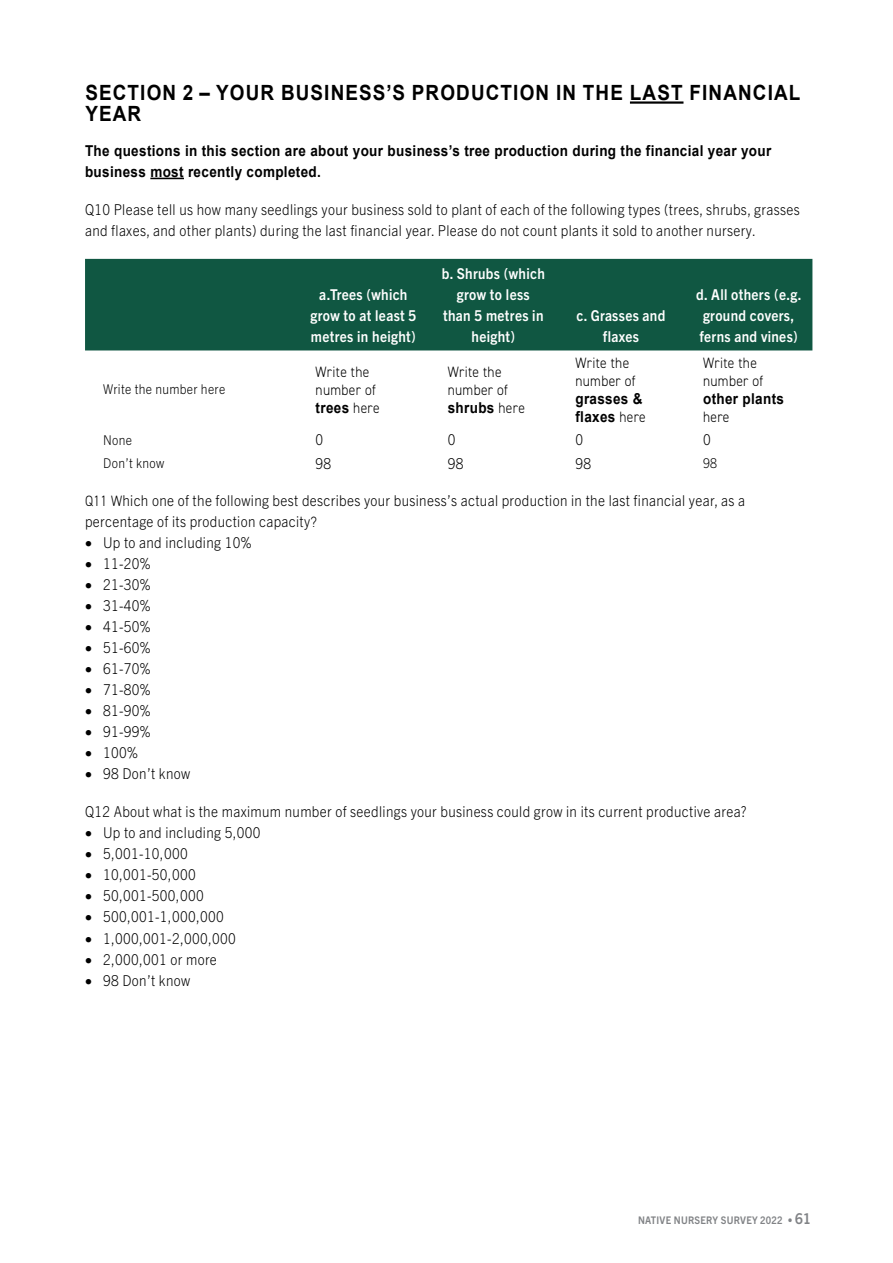
<style>
.page{position:relative;width:893px;height:1263px;background:#fff}
.page>*{position:absolute;margin:0;border:0;box-sizing:border-box;transform-origin:0 0}
.Commentary_text{font:700 21px/21px "Arial";letter-spacing:.06em;color:#000;scale:.9 1}
.Commentary_text-2{font:300 15px/21px "Trade Gothic Next LT Pro";letter-spacing:.025em;color:#000;scale:.9 1}
.Table_Header1{font:700 15px/21px "Trade Gothic Next LT Pro";letter-spacing:.025em;color:#fff;text-align:center;scale:.9 1}
.Commentary_text-3{font:700 15px/21px "Arial";letter-spacing:.025em;color:#000;scale:.9 1}
.Table_Body1{font:300 15px/18px "DIN2014";letter-spacing:.025em;color:#000;scale:.9 1}
.t1{font:300 15px "Trade Gothic Next LT Pro";letter-spacing:.025em;color:#000;scale:.9 1}
.Table_Body1-2{font:300 15px "Trade Gothic Next LT Pro";color:#000;scale:.9 1}
.Table_Body1-3{font:300 13.5px "Trade Gothic Next LT Pro";letter-spacing:.025em;color:#000;scale:.9 1}
.t2{font:700 10.5px "Trade Gothic Next LT Pro";letter-spacing:.025em;color:#818386;scale:.9 1}
.s1{font-family:"Arial";font-weight:700}
.s2{font-family:"DIN2014"}
.s3{font-size:15px}
</style>
<div class="page">
<hr style="left:630px;top:101px;width:53px;height:3px;background:#000">
<hr style="left:150px;top:178px;width:34px;height:1px;background:#000">
<div style="left:85px;top:259px;width:727px;height:91px;background:#105742"></div>
<p class="Commentary_text" style="left:85px;top:83px;width:796px">SECTION 2 – YOUR BUSINESS’S PRODUCTION IN THE LAST FINANCIAL<br>YEAR</p>
<p class="Commentary_text-3" style="left:85px;top:140px;width:764px">The questions in this section are about your business’s tree production during the financial year your business most recently completed.</p>
<p class="Commentary_text-2" style="left:85px;top:198px;width:795px">Q10 Please tell us how many seedlings your business sold to plant of each of the following types (trees, shrubs, grasses and flaxes, and other plants) during the last financial year. Please do not count plants it sold to another nursery.</p>
<p class="Table_Body1-3" style="left:103px;top:380px;width:137px">Write the number here</p>
<p class="Table_Header1" style="left:310px;top:283px;width:119px">a.Trees (which grow to at least 5 metres in height)</p>
<p class="Table_Header1" style="left:442px;top:262px;width:116px">b. Shrubs (which grow to less than 5 metres in height)</p>
<p class="Table_Header1" style="left:576px;top:304px;width:100px">c. Grasses and flaxes</p>
<p class="Table_Header1" style="left:696px;top:283px;width:118px;text-align:left">d. All others (e.g. ground covers, ferns and vines)</p>
<p class="Table_Body1" style="left:316px;top:363px;width:73px">Write the number of <span class="s1">trees</span> here</p>
<p class="Table_Body1" style="left:448px;top:363px;width:87px">Write the number of <span class="s1">shrubs</span> here</p>
<p class="Table_Body1" style="left:575px;top:354px;width:80px">Write the number of <span class="s1">grasses &amp; flaxes</span> here</p>
<p class="Table_Body1" style="left:703px;top:354px;width:91px">Write the number of <span class="s1">other plants </span>here</p>
<p class="Table_Body1-3" style="left:103px;top:430px;width:34px">None</p>
<p class="Table_Body1-2" style="left:316px;top:429px;width:10px">0</p>
<p class="Table_Body1-2" style="left:448px;top:429px;width:10px">0</p>
<p class="Table_Body1-2" style="left:575px;top:429px;width:10px">0</p>
<p class="Table_Body1-2" style="left:703px;top:429px;width:10px">0</p>
<p class="Table_Body1-3" style="left:103px;top:454px;width:69px">Don’t know</p>
<p class="Table_Body1-2" style="left:316px;top:453px;width:19px">98</p>
<p class="Table_Body1-2" style="left:448px;top:453px;width:19px">98</p>
<p class="Table_Body1-2" style="left:575px;top:453px;width:19px">98</p>
<p class="Table_Body1-3" style="left:703px;top:454px;width:17px">98</p>
<p class="Commentary_text-2" style="left:85px;top:489px;width:735px"><span class="s2">Q11 W</span>hich one of the following best describes your business’s actual production in the last financial year, as a percentage of its production capacity<span class="s2">?</span></p>
<p class="Commentary_text-2" style="left:85px;top:531px;width:186px">• Up to and including 10%</p>
<p class="Commentary_text-2" style="left:85px;top:552px;width:74px">• 11-20%</p>
<p class="Commentary_text-2" style="left:85px;top:573px;width:74px">• 21-30%</p>
<p class="Commentary_text-2" style="left:85px;top:594px;width:74px">• 31-40%</p>
<p class="Commentary_text-2" style="left:85px;top:615px;width:74px">• 41-50%</p>
<p class="Commentary_text-2" style="left:85px;top:636px;width:74px">• 51-60%</p>
<p class="Commentary_text-2" style="left:85px;top:657px;width:74px">• 61-70%</p>
<p class="Commentary_text-2" style="left:85px;top:678px;width:74px">• 71-80%</p>
<p class="Commentary_text-2" style="left:85px;top:699px;width:74px">• 81-90%</p>
<p class="Commentary_text-2" style="left:85px;top:720px;width:74px">• 91-99%</p>
<p class="Commentary_text-2" style="left:85px;top:741px;width:60px">• 100%</p>
<p class="Commentary_text-2" style="left:85px;top:762px;width:118px">• 98 Don’t know</p>
<p class="Commentary_text-2" style="left:85px;top:800px;width:736px">Q12 About what is the maximum number of seedlings your business could grow in its current productive area?</p>
<p class="Commentary_text-2" style="left:85px;top:821px;width:196px">• Up to and including 5,000</p>
<p class="Commentary_text-2" style="left:85px;top:842px;width:116px">• 5,001-10,000</p>
<p class="Commentary_text-2" style="left:85px;top:863px;width:124px">• 10,001-50,000</p>
<p class="t1" style="left:85px;top:885px;width:133px">• 50,001-500,000</p>
<p class="t1" style="left:85px;top:906px;width:156px">• 500,001-1,000,000</p>
<p class="Commentary_text-2" style="left:85px;top:926px;width:169px">• 1,000,001-2,000,000</p>
<p class="Commentary_text-2" style="left:85px;top:947px;width:148px">• 2,000,001 or more</p>
<p class="Commentary_text-2" style="left:85px;top:968px;width:118px">• 98 Don’t know</p>
<p class="t2" style="left:638px;top:1212px;width:194px">NATIVE NURSERY SURVEY 2022 • <span class="s3">61</span></p>
</div>
